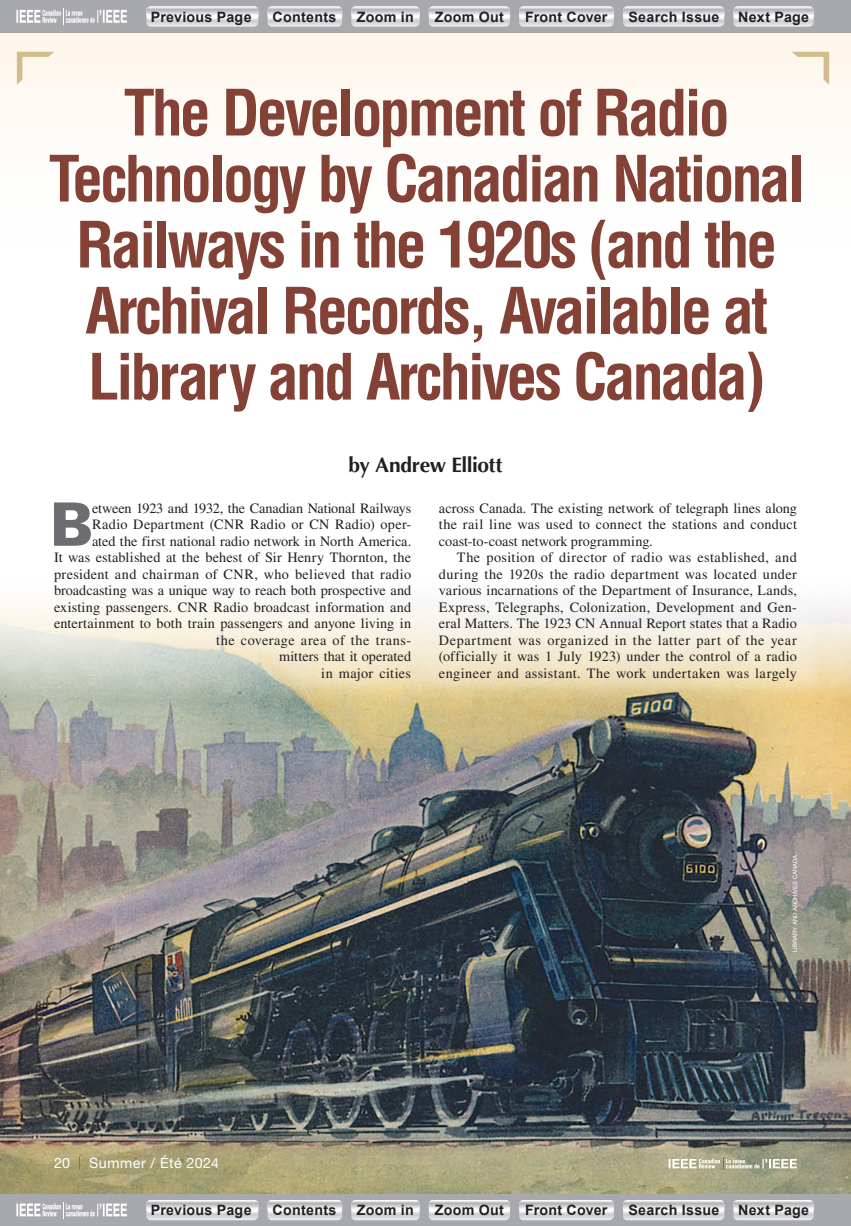
<style>
.page{position:relative;width:851px;height:1226px;background:#fff}
.page>*{position:absolute;margin:0;border:0;box-sizing:border-box;transform-origin:0 0}
.t1{font:700 condensed 62.25px/66px "Helvetica LT Std";letter-spacing:-.05em;color:#844136;text-align:center}
.t2{font:900 60px "Univers LT Std";color:#6c6d70}
.t3{font:700 21px "Optima LT Std";letter-spacing:-.02em;color:#231f20}
.t4{font:14.25px/16.5px "Times LT Std";letter-spacing:.01em;color:#231f20;text-align:justify}
.t5{font:700 14.25px "Arial";letter-spacing:.02em;color:#231f20}
.t6{font:14.25px "Helvetica Neue LT Std";letter-spacing:.035em;color:#fff}
.t7{font:6px "Helvetica LT Std";color:#fff}
</style>
<div class="page">
<div style="left:0;top:0;width:850px;height:32px;background:#a8a9ad"></div>
<svg style="left:16px;top:8px;width:111px;height:17px"></svg>
<svg style="left:146px;top:6px;width:112px;height:21px;background:#dcdddf"></svg>
<svg style="left:267px;top:6px;width:75px;height:21px;background:#dbdcdf"></svg>
<svg style="left:351px;top:6px;width:68px;height:21px"></svg>
<svg style="left:428px;top:6px;width:82px;height:21px;background:#dbdcdf"></svg>
<svg style="left:519px;top:6px;width:95px;height:21px;background:#dcdddf"></svg>
<svg style="left:623px;top:6px;width:101px;height:21px;background:#dcdddf"></svg>
<svg style="left:733px;top:6px;width:80px;height:21px;background:#dbdddf"></svg>
<hr style="left:850px;top:0;width:1px;height:32px;background:#a8a9ad">
<div style="left:0;top:1193px;width:850px;height:33px;background:#a8a9ad"></div>
<svg style="left:16px;top:1202px;width:111px;height:16px"></svg>
<svg style="left:146px;top:1200px;width:112px;height:20px;background:#dddee0"></svg>
<svg style="left:267px;top:1200px;width:75px;height:20px"></svg>
<svg style="left:351px;top:1200px;width:68px;height:20px"></svg>
<svg style="left:428px;top:1200px;width:82px;height:20px;background:#dcdde0"></svg>
<svg style="left:519px;top:1200px;width:95px;height:20px;background:#dddee0"></svg>
<svg style="left:623px;top:1200px;width:101px;height:20px;background:#dddee0"></svg>
<svg style="left:733px;top:1200px;width:80px;height:20px;background:#dcdee0"></svg>
<hr style="left:850px;top:1193px;width:1px;height:33px;background:#a8a9ad">
<img style="left:0;top:602px;width:850px;height:591px">
<svg style="left:233px;top:600px;width:586px;height:90px"></svg>
<div style="left:0;top:32px;width:850px;height:228px;background:linear-gradient(to right,#fefbf7,#fefbf7)"></div>
<svg style="left:791px;top:52px;width:38px;height:32px"></svg>
<svg style="left:17px;top:52px;width:37px;height:32px"></svg>
<svg style="left:79px;top:1157px;width:1px;height:12px"></svg>
<svg style="left:668px;top:1157px;width:128px;height:12px;background:#c0beab"></svg>
<p class="t5" style="left:151px;top:7px;width:102px">Previous Page</p>
<p class="t5" style="left:272px;top:7px;width:65px">Contents</p>
<p class="t5" style="left:357px;top:7px;width:58px">Zoom in</p>
<p class="t5" style="left:435px;top:7px;width:71px">Zoom Out</p>
<p class="t5" style="left:525px;top:7px;width:84px">Front Cover</p>
<p class="t5" style="left:628px;top:7px;width:92px">Search Issue</p>
<p class="t5" style="left:738px;top:7px;width:72px">Next Page</p>
<h1 class="t1" style="left:49px;top:79px;width:757px">The Development of Radio<br>Technology by Canadian National<br>Railways in the 1920s (and the<br>Archival Records, Available at<br>Library and Archives Canada)</h1>
<h3 class="t3" style="left:348px;top:453px;width:156px">by Andrew Elliott</h3>
<h2 class="t2" style="left:50px;top:486px;width:45px">B</h2>
<p class="t4" style="left:54px;top:499px;width:359px;text-align:right">etween 1923 and 1932, the Canadian National Railways Radio Department (CNR Radio or CN Radio) oper-<br>ated the first national radio network in North America.<br>It was established at the behest of Sir Henry Thornton, the president and chairman of CNR, who believed that radio broadcasting was a unique way to reach both prospective and existing passengers. CNR Radio broadcast information and entertainment to both train passengers and anyone living in the coverage area of the trans-<br>mitters that it operated<br>in major cities</p>
<p class="t4" style="left:439px;top:499px;width:359px">across Canada. The existing network of telegraph lines along the rail line was used to connect the stations and conduct coast-to-coast network programming.</p>
<p class="t4" style="left:439px;top:549px;width:359px;text-indent:18px">The position of director of radio was established, and during the 1920s the radio department was located under various incarnations of the Department of Insurance, Lands, Express, Telegraphs, Colonization, Development and Gen&shy;eral Matters. The 1923 CN Annual Report states that a Radio Department was organized in the latter part of the year (officially it was 1 July 1923) under the control of a radio engineer and assistant. The work undertaken was largely</p>
<p class="t6" style="left:54px;top:1154px;width:18px">20</p>
<p class="t6" style="left:89px;top:1154px;width:131px">Summer / Été 2024</p>
<p class="t7" style="left:791px;top:952px;width:99px;rotate:-90deg">LIBRARY AND ARCHIVES CANADA</p>
<p class="t5" style="left:151px;top:1200px;width:102px">Previous Page</p>
<p class="t5" style="left:272px;top:1200px;width:65px">Contents</p>
<p class="t5" style="left:357px;top:1200px;width:58px">Zoom in</p>
<p class="t5" style="left:435px;top:1200px;width:71px">Zoom Out</p>
<p class="t5" style="left:525px;top:1200px;width:84px">Front Cover</p>
<p class="t5" style="left:628px;top:1200px;width:92px">Search Issue</p>
<p class="t5" style="left:738px;top:1200px;width:72px">Next Page</p>
</div>
